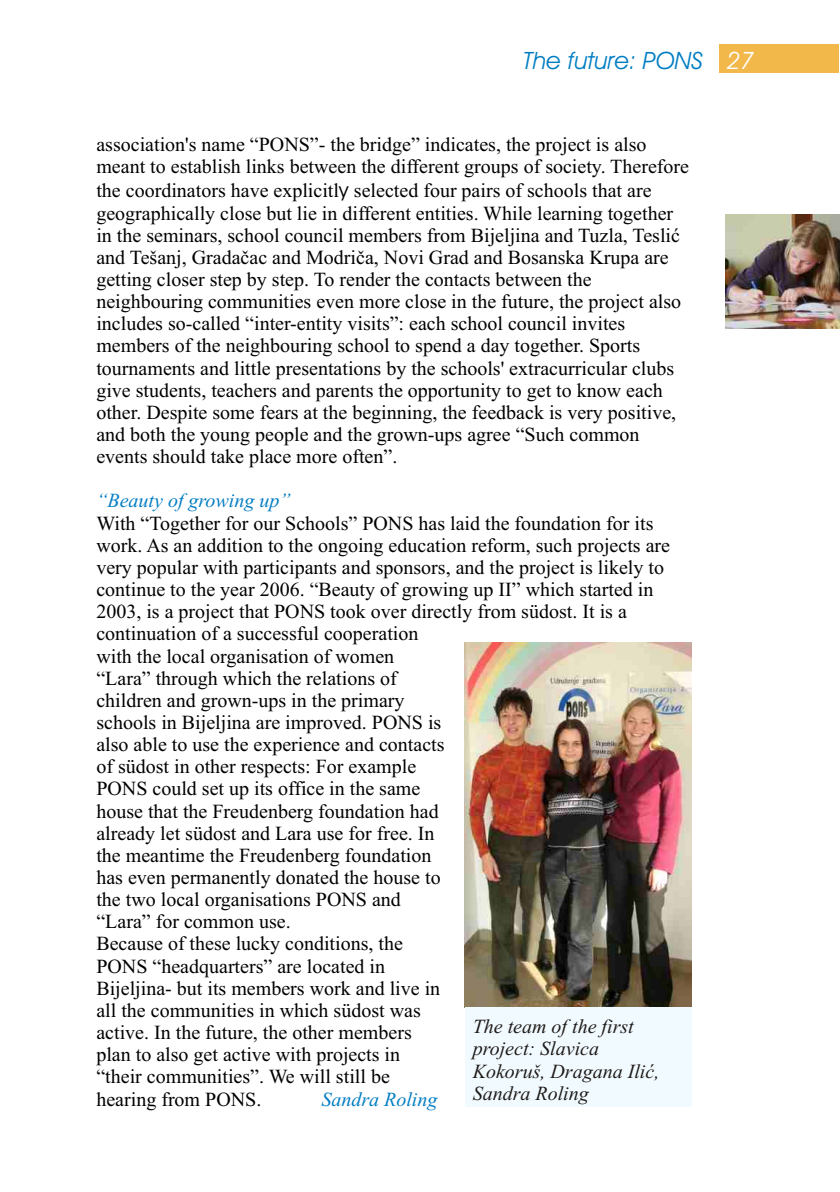
<style>
.page{position:relative;width:840px;height:1192px;background:#fff}
.page>*{position:absolute;margin:0;border:0;box-sizing:border-box;transform-origin:0 0}
.t1{font:italic 24px "Avant Garde Bk BT";color:#007dc2}
.t2{font:20px/22.2px "Times New Roman";color:#000}
.t3{font:italic 20px/22.2px "Times New Roman";color:#1f1a17}
.t4{font:italic 20px "Times New Roman";color:#007dc2}
.s1{color:#fff}
.s2{font-family:"Avant Garde Bk BT"}
</style>
<div class="page">
<div style="left:720px;top:44px;width:119px;height:28px;background:#f2b84a"></div>
<img style="left:726px;top:215px;width:113px;height:113px">
<img style="left:465px;top:642px;width:227px;height:366px">
<div style="left:465px;top:1008px;width:227px;height:99px;background:#f0faff"></div>
<p class="t1" style="left:524px;top:50px;width:232px">The future: PONS <span class="s1">27</span></p>
<p class="t2" style="left:96px;top:135px;width:594px">association's name “PONS”- the bridge” indicates, the project is also meant to establish links between the different groups of society. Therefore the coordinators have explicitl<span class="s2">y</span> selected four pairs of schools that are geographically close but lie in different entities. While learning together in the seminars, school council members from Bijeljina and Tuzla, Tesliæ and Tešanj, Gradaèac and Modrièa, Novi Grad and Bosanska Krupa are getting closer step by step. To render the contacts between the neighbouring communities even more close in the future, the project also includes so-called “inter-entity visits”: each school council invites members of the neighbouring school to spend a day together. Sports tournaments and little presentations by the schools' extracurricular clubs give students, teachers and parents the opportunity to get to know each other. Despite some fears at the beginning, the feedback is very positive, and both the young people and the grown-ups agree “Such common events should take place more often”.</p>
<p class="t4" style="left:96px;top:494px;width:196px">“Beauty of growing up”</p>
<p class="t2" style="left:96px;top:514px;width:575px">With “Together for our Schools” PONS has laid the foundation for its work. As an addition to the ongoing education reform, such projects are very popular with participants and sponsors, and the project is likely to continue to the year 2006. “Beauty of growing up II” which started in 2003, is a project that PONS took over directly from südost. It is a continuation of a successful cooperation<br>with the local organisation of women<br>“Lara” through which the relations of<br>children and grown-ups in the primary<br>schools in Bijeljina are improved. PONS is<br>also able to use the experience and contacts<br>of südost in other respects: For example<br>PONS could set up its office in the same<br>house that the Freudenberg foundation had<br>already let südost and Lara use for free. In<br>the meantime the Freudenberg foundation<br>has even permanently donated the house to<br>the two local organisations PONS and<br>“Lara” for common use.<br>Because of these lucky conditions, the<br>PONS “headquarters” are located in<br>Bijeljina- but its members work and live in<br>all the communities in which südost was<br>active. In the future, the other members<br>plan to also get active with projects in<br>“their communities”. We will still be<br>hearing from PONS.</p>
<p class="t3" style="left:473px;top:1017px;width:188px">The team of the first project: Slavica<br>Kokoruš, Dragana Iliæ,<br>Sandra Roling</p>
<p class="t4" style="left:321px;top:1092px;width:118px">Sandra Roling</p>
</div>
